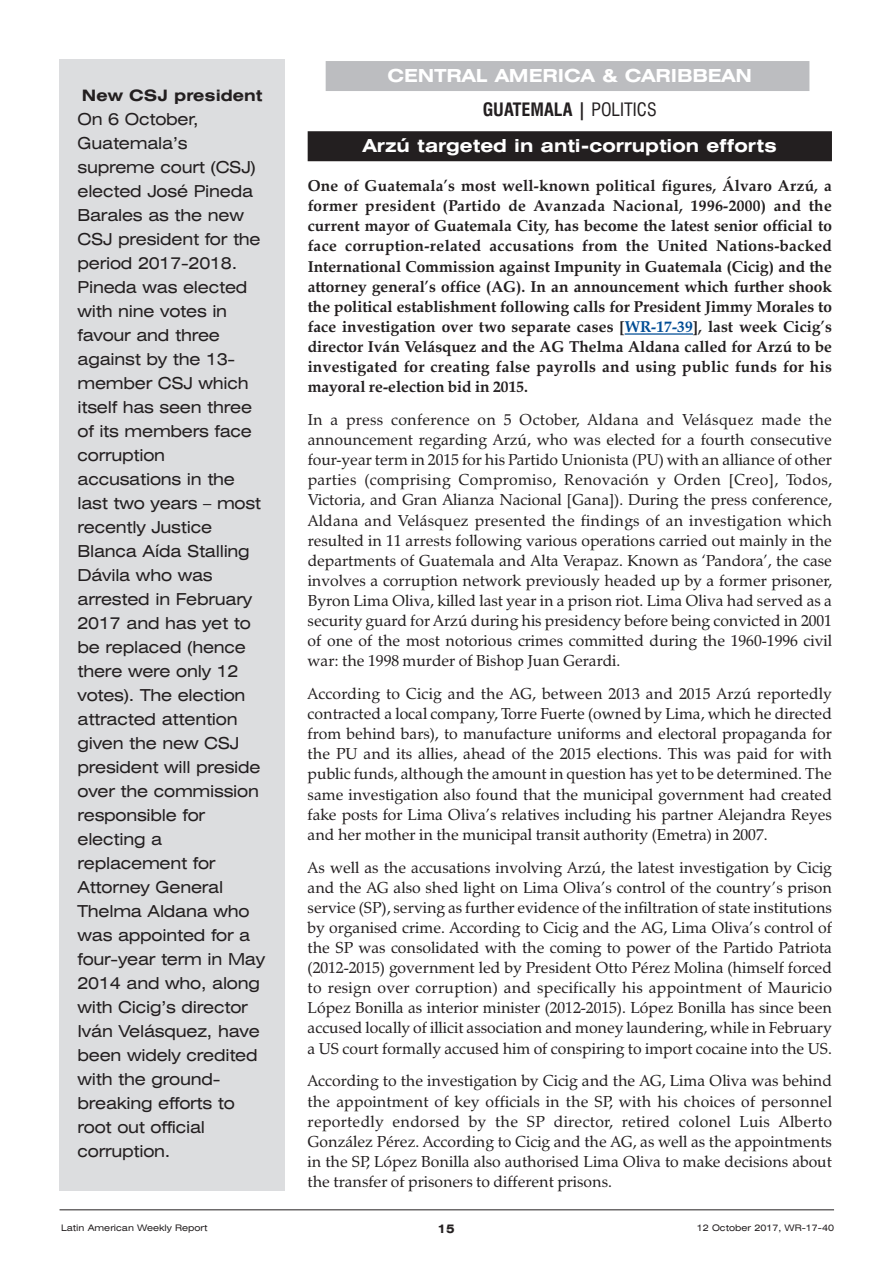
<style>
.page{position:relative;width:893px;height:1263px;background:#fff}
.page>*{position:absolute;margin:0;border:0;box-sizing:border-box;transform-origin:0 0}
.t1{font:700 expanded 18px/33.6px "Swiss 721 BT";color:#fff;text-align:center}
.t2{font:expanded 16.5px/24px "Swiss 721 BT";letter-spacing:-.015em;color:#231f20}
.t3{font:15.75px/20.1px "Zapf Calligraphic 801 BT";color:#231f20;text-align:justify}
.t4{font:700 15.75px/20.1px "Zapf Calligraphic 801 BT";letter-spacing:.015em;color:#231f20;text-align:justify}
.t5{font:700 expanded 15.75px "Swiss 721 BT";color:#231f20}
.t6{font:700 expanded 12px "Swiss 721 BT";color:#231f20}
.t7{font:expanded 9px "Swiss 721 BT";color:#231f20}
.s1{font-stretch:condensed;color:#231f20}
.s2{font-weight:400;font-stretch:condensed;color:#231f20}
.s3{color:#014d95}
</style>
<div class="page">
<div style="left:326px;top:61px;width:483px;height:30px;background:#bcbdc0"></div>
<div style="left:308px;top:131px;width:524px;height:30px;background:#231f20"></div>
<hr style="left:625px;top:333px;width:68px;height:2px;background:#014d95">
<div style="left:60px;top:60px;width:225px;height:1131px;background:#dcdddf"></div>
<hr style="left:60px;top:1209px;width:774px;height:1px;background:#231f20">
<p class="t5" style="left:82px;top:86px;width:182px">New CSJ president</p>
<p class="t2" style="left:78px;top:107px;width:189px">On 6 October,<br>Guatemala’s supreme court (CSJ) elected José Pineda<br>Barales as the new<br>CSJ president for the period 2017-2018.<br>Pineda was elected with nine votes in favour and three against by the 13- member CSJ which itself has seen three of its members face corruption accusations in the last two years – most recently Justice<br>Blanca Aída Stalling<br>Dávila who was arrested in February<br>2017 and has yet to be replaced (hence there were only 12 votes). The election attracted attention given the new CSJ president will preside over the commission responsible for electing a replacement for<br>Attorney General<br>Thelma Aldana who was appointed for a four-year term in May<br>2014 and who, along with Cicig’s director<br>Iván Velásquez, have been widely credited with the ground&shy;breaking efforts to root out official corruption.</p>
<p class="t1" style="left:388px;top:59px;width:366px">CENTRAL AMERICA &amp; CARIBBEAN<br><span class="s1">GUATEMALA |</span> <span class="s2">POLITICS</span></p>
<p class="t1" style="left:363px;top:129px;width:416px">Arzú targeted in anti-corruption efforts</p>
<p class="t4" style="left:308px;top:176px;width:526px">One of Guatemala’s most well-known political figures, Álvaro Arzú, a former president (Partido de Avanzada Nacional, 1996-2000) and the current mayor of Guatemala City, has become the latest senior official to face corruption-related accusations from the United Nations-backed International Commission against Impunity in Guatemala (Cicig) and the attorney general’s office (AG). In an announcement which further shook the political establishment following calls for President Jimmy Morales to face investigation over two separate cases [<span class="s3">WR-17-39</span>], last week Cicig’s director Iván Velásquez and the AG Thelma Aldana called for Arzú to be investigated for creating false payrolls and using public funds for his mayoral re-election bid in 2015.</p>
<p class="t3" style="left:308px;top:409px;width:526px">In a press conference on 5 October, Aldana and Velásquez made the announcement regarding Arzú, who was elected for a fourth consecutive four-year term in 2015 for his Partido Unionista (PU) with an alliance of other parties (comprising Compromiso, Renovación y Orden [Creo], Todos, Victoria, and Gran Alianza Nacional [Gana]). During the press conference, Aldana and Velásquez presented the findings of an investigation which resulted in 11 arrests following various operations carried out mainly in the departments of Guatemala and Alta Verapaz. Known as ‘Pandora’, the case involves a corruption network previously headed up by a former prisoner, Byron Lima Oliva, killed last year in a prison riot. Lima Oliva had served as a security guard for Arzú during his presidency before being convicted in 2001 of one of the most notorious crimes committed during the 1960-1996 civil war: the 1998 murder of Bishop Juan Gerardi.</p>
<p class="t3" style="left:308px;top:684px;width:526px">According to Cicig and the AG, between 2013 and 2015 Arzú reportedly contracted a local company, Torre Fuerte (owned by Lima, which he directed from behind bars), to manufacture uniforms and electoral propaganda for the PU and its allies, ahead of the 2015 elections. This was paid for with public funds, although the amount in question has yet to be determined. The same investigation also found that the municipal government had created fake posts for Lima Oliva’s relatives including his partner Alejandra Reyes and her mother in the municipal transit authority (Emetra) in 2007.</p>
<p class="t3" style="left:308px;top:857px;width:526px">As well as the accusations involving Arzú, the latest investigation by Cicig and the AG also shed light on Lima Oliva’s control of the country’s prison service (SP), serving as further evidence of the infiltration of state institutions by organised crime. According to Cicig and the AG, Lima Oliva’s control of the SP was consolidated with the coming to power of the Partido Patriota (2012-2015) government led by President Otto Pérez Molina (himself forced to resign over corruption) and specifically his appointment of Mauricio López Bonilla as interior minister (2012-2015). López Bonilla has since been accused locally of illicit association and money laundering, while in February a US court formally accused him of conspiring to import cocaine into the US.</p>
<p class="t3" style="left:308px;top:1071px;width:526px">According to the investigation by Cicig and the AG, Lima Oliva was behind the appointment of key officials in the SP, with his choices of personnel reportedly endorsed by the SP director, retired colonel Luis Alberto González Pérez. According to Cicig and the AG, as well as the appointments in the SP, López Bonilla also authorised Lima Oliva to make decisions about the transfer of prisoners to different prisons.</p>
<p class="t7" style="left:61px;top:1223px;width:148px">Latin American Weekly Report</p>
<p class="t6" style="left:437px;top:1221px;width:19px">15</p>
<p class="t7" style="left:697px;top:1223px;width:139px">12 October 2017, WR-17-40</p>
</div>
